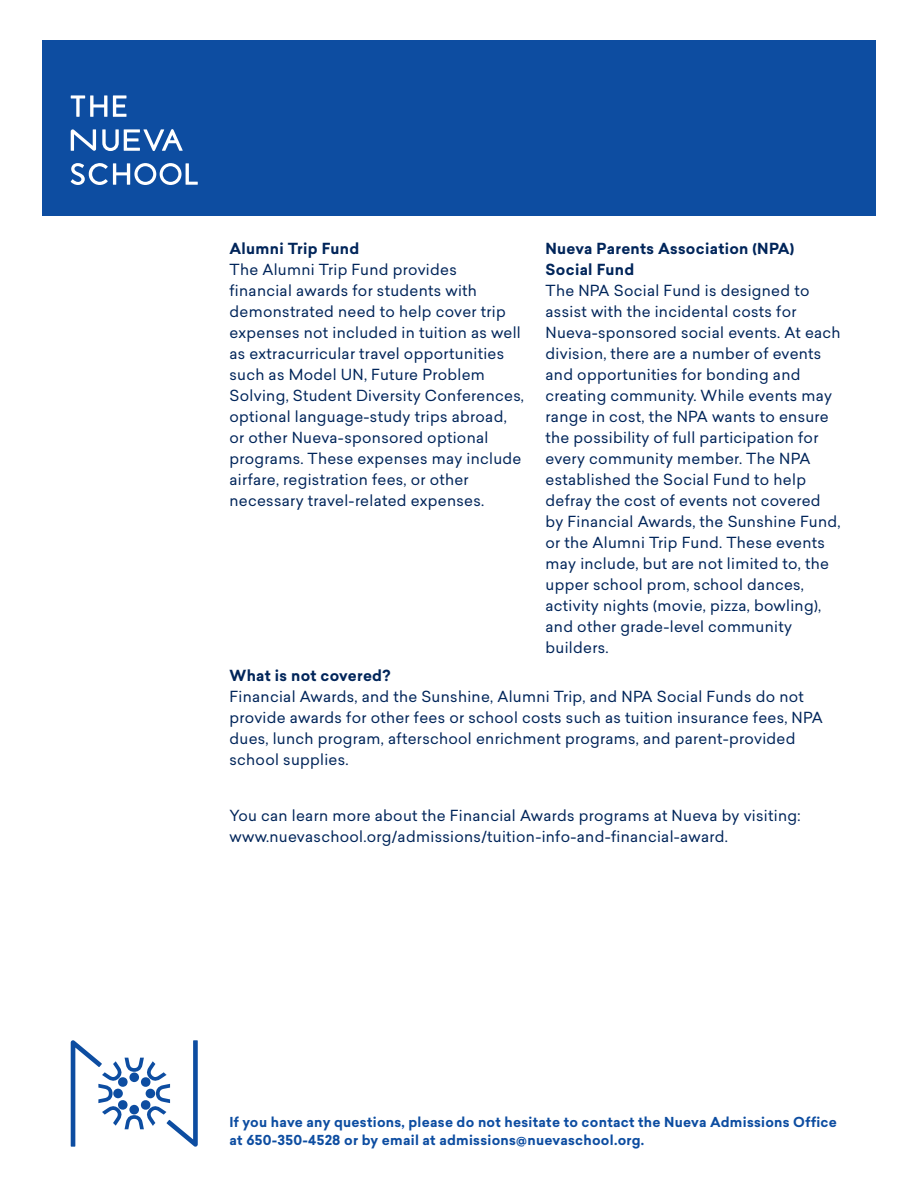
<style>
.page{position:relative;width:918px;height:1188px;background:#fff}
.page>*{position:absolute;margin:0;border:0;box-sizing:border-box;transform-origin:0 0}
.t1{font:15px/21px "Sailec";letter-spacing:.02em;color:#00255a}
.t2{font:700 15px/21px "Sailec";letter-spacing:.02em;color:#00255a}
.t3{font:700 13.5px/18px "Sailec";letter-spacing:.02em;color:#0d4da1}
</style>
<div class="page">
<div style="left:42px;top:41px;width:834px;height:175px;background:#0d4da1"></div>
<svg style="left:71px;top:95px;width:36px;height:22px"></svg>
<svg style="left:113px;top:95px;width:13px;height:22px"></svg>
<svg style="left:102px;top:129px;width:81px;height:22px"></svg>
<svg style="left:71px;top:129px;width:25px;height:22px"></svg>
<svg style="left:71px;top:163px;width:127px;height:22px"></svg>
<svg style="left:71px;top:1040px;width:127px;height:107px"></svg>
<p class="t2" style="left:230px;top:238px;width:131px">Alumni Trip Fund</p>
<p class="t1" style="left:230px;top:259px;width:296px">The Alumni Trip Fund provides<br>financial awards for students with demonstrated need to help cover trip expenses not included in tuition as well as extracurricular travel opportunities such as Model UN, Future Problem Solving, Student Diversity Conferences, optional language-study trips abroad, or other Nueva-sponsored optional programs. These expenses may include airfare, registration fees, or other necessary travel-related expenses.</p>
<p class="t2" style="left:546px;top:238px;width:250px">Nueva Parents Association (NPA)<br>Social Fund</p>
<p class="t1" style="left:546px;top:280px;width:297px">The NPA Social Fund is designed to assist with the incidental costs for Nueva-sponsored social events. At each division, there are a number of events and opportunities for bonding and creating community. While events may range in cost, the NPA wants to ensure the possibility of full participation for every community member. The NPA established the Social Fund to help defray the cost of events not covered by Financial Awards, the Sunshine Fund, or the Alumni Trip Fund. These events may include, but are not limited to, the upper school prom, school dances, activity nights (movie, pizza, bowling), and other grade-level community builders.</p>
<p class="t2" style="left:230px;top:665px;width:163px">What is not covered?</p>
<p class="t1" style="left:230px;top:686px;width:595px">Financial Awards, and the Sunshine, Alumni Trip, and NPA Social Funds do not provide awards for other fees or school costs such as tuition insurance fees, NPA dues, lunch program, afterschool enrichment programs, and parent-provided school supplies.</p>
<p class="t1" style="left:230px;top:804px;width:573px">You can learn more about the Financial Awards programs at Nueva by visiting: www.nuevaschool.org/admissions/tuition-info-and-financial-award.</p>
<p class="t3" style="left:230px;top:1114px;width:609px">If you have any questions, please do not hesitate to contact the Nueva Admissions Office at 650-350-4528 or by email at admissions@nuevaschool.org.</p>
</div>
